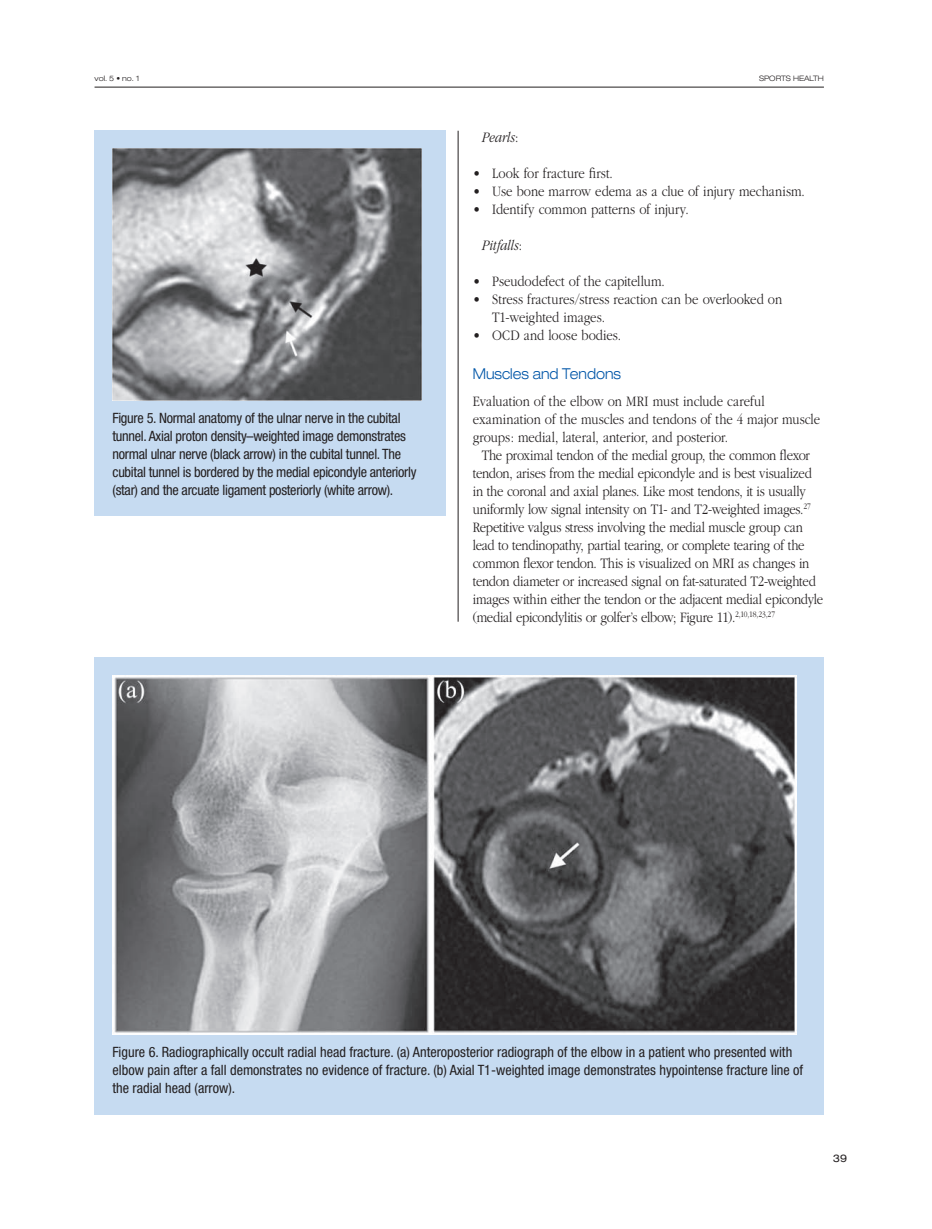
<style>
.page{position:relative;width:932px;height:1229px;background:#fff}
.page>*{position:absolute;margin:0;border:0;box-sizing:border-box;transform-origin:0 0}
.t1{font:300 15px/18px "Garamond";letter-spacing:-.01em;color:#231f20;scale:.85 1}
.t2{font:300 expanded 15px "Helvetica Neue";color:#0156a8;scale:.9 1}
.t3{font:italic 300 15px "Garamond";color:#231f20;scale:.85 1}
.t4{font:condensed 14.25px/18px "Helvetica Neue";letter-spacing:-.01em;color:#231f20}
.t5{font:expanded 10.5px "Helvetica Neue";color:#231f20}
.t6{font:300 expanded 7.5px "Helvetica Neue";color:#231f20}
.s1{font-style:normal}
</style>
<div class="page">
<hr style="left:94px;top:87px;width:730px;height:1px;background:#231f20">
<hr style="left:458px;top:131px;width:1px;height:490px;background:#231f20">
<div style="left:94px;top:657px;width:730px;height:458px;background:#c6dbf1"></div>
<img style="left:112px;top:675px;width:684px;height:359px">
<div style="left:94px;top:130px;width:352px;height:386px;background:#c6dbf1"></div>
<img style="left:112px;top:148px;width:309px;height:253px">
<p class="t6" style="left:94px;top:74px;width:46px">vol. 5 • no. 1</p>
<p class="t6" style="left:759px;top:74px;width:66px">SPORTS HEALTH</p>
<p class="t4" style="left:112px;top:409px;width:305px">Figure 5. Normal anatomy of the ulnar nerve in the cubital tunnel. Axial proton density–weighted image demonstrates normal ulnar nerve (black arrow) in the cubital tunnel. The cubital tunnel is bordered by the medial epicondyle anteriorly (star) and the arcuate ligament posteriorly (white arrow).</p>
<p class="t3" style="left:482px;top:129px;width:45px">Pearls<span class="s1">:</span></p>
<p class="t1" style="left:472px;top:164px;width:166px">• Look for fracture first.</p>
<p class="t1" style="left:472px;top:182px;width:392px">• Use bone marrow edema as a clue of injury mechanism.</p>
<p class="t1" style="left:472px;top:200px;width:255px">• Identify common patterns of injury.</p>
<p class="t3" style="left:481px;top:237px;width:49px">Pitfalls<span class="s1">:</span></p>
<p class="t1" style="left:472px;top:272px;width:227px">• Pseudodefect of the capitellum.</p>
<p class="t1" style="left:492px;top:290px;width:342px;text-indent:-19px">• Stress fractures/stress reaction can be overlooked on<br>T1-weighted images.</p>
<p class="t1" style="left:472px;top:326px;width:176px">• OCD and loose bodies.</p>
<p class="t2" style="left:472px;top:365px;width:166px">Muscles and Tendons</p>
<p class="t1" style="left:472px;top:392px;width:410px">Evaluation of the elbow on MRI must include careful examination of the muscles and tendons of the 4 major muscle groups: medial, lateral, anterior, and posterior.</p>
<p class="t1" style="left:472px;top:446px;width:413px;text-indent:9px">The proximal tendon of the medial group, the common flexor tendon, arises from the medial epicondyle and is best visualized in the coronal and axial planes. Like most tendons, it is usually uniformly low signal intensity on T1- and T2-weighted images.<sup>27<br></sup>Repetitive valgus stress involving the medial muscle group can lead to tendinopathy, partial tearing, or complete tearing of the common flexor tendon. This is visualized on MRI as changes in tendon diameter or increased signal on fat-saturated T2-weighted images within either the tendon or the adjacent medial epicondyle (medial epicondylitis or golfer’s elbow; Figure 11).<sup>2,10,18,23,27</sup></p>
<p class="t4" style="left:112px;top:1042px;width:692px">Figure 6. Radiographically occult radial head fracture. (a) Anteroposterior radiograph of the elbow in a patient who presented with elbow pain after a fall demonstrates no evidence of fracture. (b) Axial T1-weighted image demonstrates hypointense fracture line of the radial head (arrow).</p>
<p class="t5" style="left:833px;top:1151px;width:16px">39</p>
</div>
